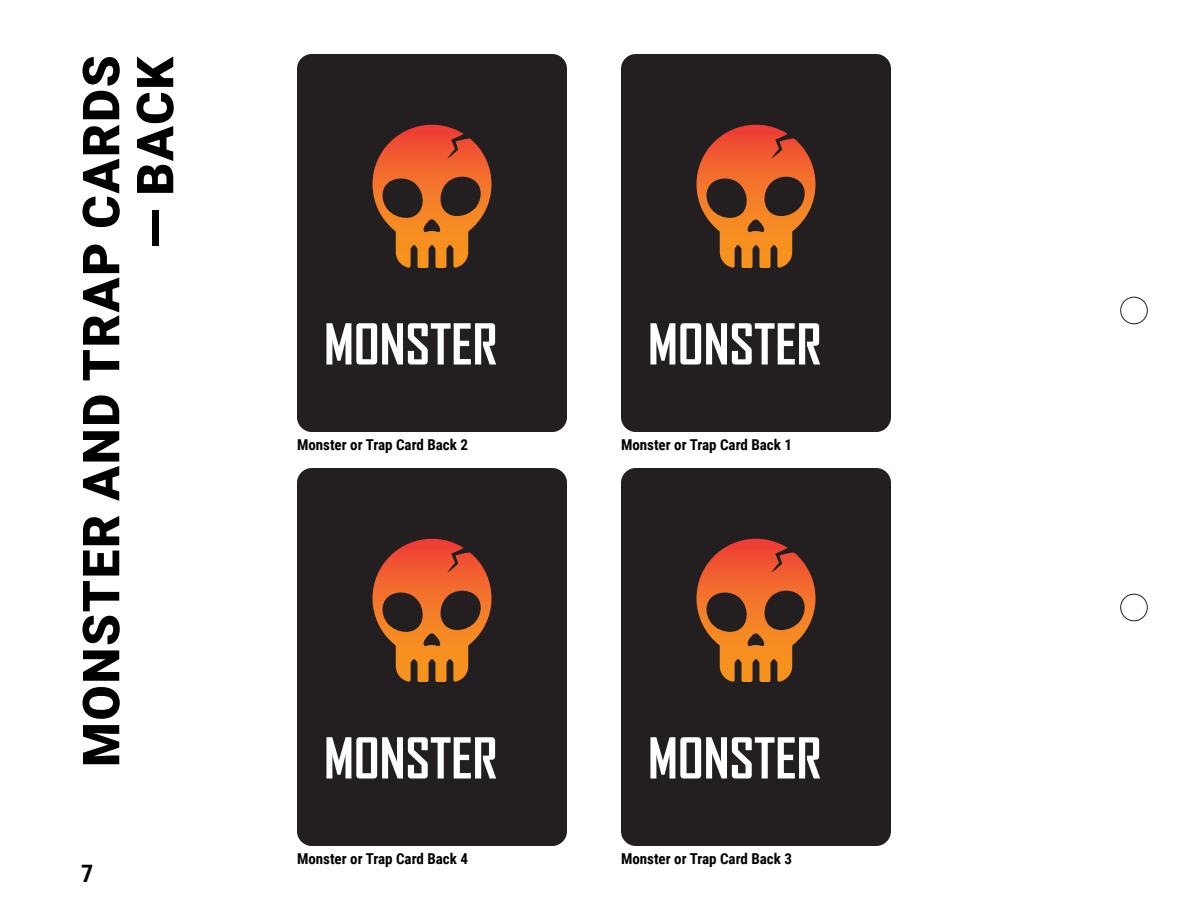
<style>
.page{position:relative;width:1188px;height:918px;background:#fff}
.page>*{position:absolute;margin:0;border:0;box-sizing:border-box;transform-origin:0 0}
.t1{font:700 54px "Agency FB";color:#fff}
.t2{font:900 51px "Roboto";letter-spacing:.035em;color:#000001}
.t3{font:700 24px "Roboto Condensed";color:#000001}
.t4{font:700 15px "Roboto Condensed";color:#000001}
</style>
<div class="page">
<div style="left:1120px;top:297px;width:28px;height:27px;border:1px solid #231f20;border-radius:50%"></div>
<div style="left:1120px;top:594px;width:28px;height:27px;border:1px solid #231f20;border-radius:50%"></div>
<div style="left:297px;top:54px;width:270px;height:378px;background:#231f20"></div>
<svg style="left:372px;top:125px;width:120px;height:143px;background:#994e25"></svg>
<div style="left:621px;top:54px;width:270px;height:378px;background:#231f20"></div>
<svg style="left:696px;top:125px;width:120px;height:143px;background:#994e25"></svg>
<div style="left:297px;top:468px;width:270px;height:378px;background:#231f20"></div>
<svg style="left:372px;top:539px;width:120px;height:143px;background:#994e25"></svg>
<div style="left:621px;top:468px;width:270px;height:378px;background:#231f20"></div>
<svg style="left:696px;top:539px;width:120px;height:143px;background:#994e25"></svg>
<h2 class="t2" style="left:72px;top:767px;width:713px;rotate:-90deg">MONSTER AND TRAP CARDS</h2>
<h2 class="t2" style="left:126px;top:248px;width:193px;rotate:-90deg">— BACK</h2>
<h3 class="t3" style="left:81px;top:860px;width:14px">7</h3>
<h1 class="t1" style="left:324px;top:311px;width:175px">MONSTER</h1>
<h1 class="t1" style="left:648px;top:311px;width:175px">MONSTER</h1>
<p class="t4" style="left:297px;top:436px;width:173px">Monster or Trap Card Back 2</p>
<p class="t4" style="left:621px;top:436px;width:173px">Monster or Trap Card Back 1</p>
<h1 class="t1" style="left:324px;top:725px;width:175px">MONSTER</h1>
<h1 class="t1" style="left:648px;top:725px;width:175px">MONSTER</h1>
<p class="t4" style="left:297px;top:850px;width:173px">Monster or Trap Card Back 4</p>
<p class="t4" style="left:621px;top:850px;width:173px">Monster or Trap Card Back 3</p>
</div>
